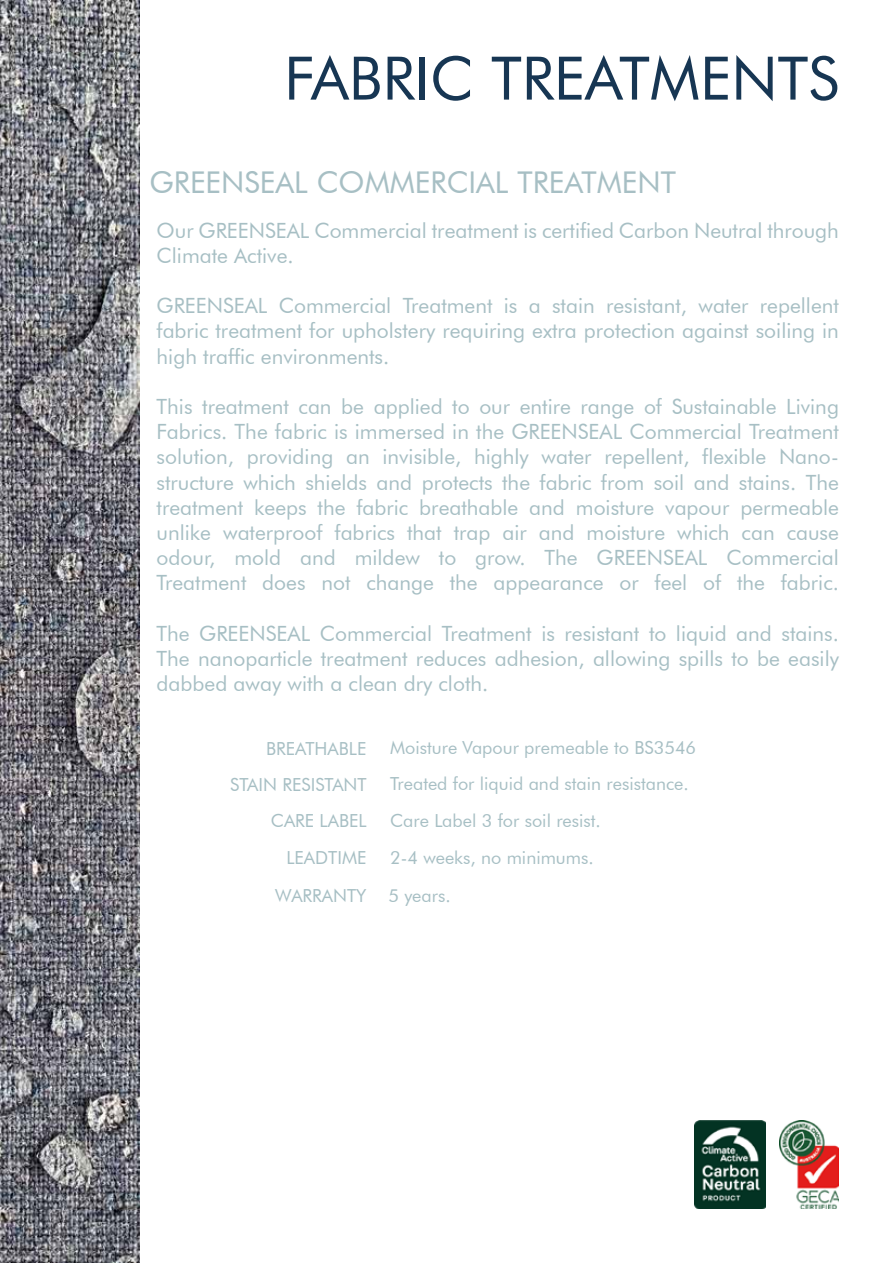
<style>
.page{position:relative;width:893px;height:1263px;background:#fff}
.page>*{position:absolute;margin:0;border:0;box-sizing:border-box;transform-origin:0 0}
.t1{font:60px "Futura BT";color:#173653}
.t2{font:30px "Futura BT";color:#a7bfc4}
.t3{font:21px/25.2px "Futura BT";color:#a7bfc4;text-align:justify}
.t4{font:18px/35.4px "Futura BT";color:#a7bfc4}
.s1{color:#a8bdc1}
</style>
<div class="page">
<img style="left:0;top:0;width:139px;height:1263px">
<img style="left:695px;top:1121px;width:70px;height:88px">
<img style="left:780px;top:1121px;width:59px;height:88px">
<h1 class="t1" style="left:284px;top:42px;width:556px">FABRIC TREATMENTS</h1>
<h2 class="t2" style="left:150px;top:164px;width:528px">GREENSEAL COMMERCIAL TREATMENT</h2>
<p class="t3" style="left:157px;top:217px;width:684px">Our GREENSEAL Commercial treatment is certified Carbon Neutral through<br>Climate Active.</p>
<p class="t3" style="left:157px;top:293px;width:684px">GREENSEAL Commercial Treatment is a stain resistant, water repellent fabric treatment for upholstery requiring extra protection against soiling in high traffic environments.</p>
<p class="t3" style="left:157px;top:394px;width:684px">This treatment can be applied to our entire range of Sustainable Living Fabrics. The fabric is immersed in the GREENSEAL Commercial Treatment solution, providing an invisible, highly water repellent, flexible Nano&shy;structure which shields and protects the fabric from soil and stains. The treatment keeps the fabric breathable and moisture vapour permeable unlike waterproof fabrics that trap air and moisture which can cause odour, mold and mildew to grow. The GREENSEAL Commercial Treatment does not change the appearance or feel of the fabric.</p>
<p class="t3" style="left:157px;top:620px;width:684px">The GREENSEAL Commercial Treatment is resistant to liquid and stains.<br>The nanoparticle treatment reduces adhesion, allowing spills to be easily dabbed away with a clean dry cloth.</p>
<p class="t4" style="left:230px;top:730px;width:138px;line-height:36px;text-align:right">BREATHABLE<br>STAIN RESISTAN<span class="s1">T</span></p>
<p class="t4" style="left:390px;top:730px;width:308px">Moisture Vapour premeable to BS3546<br>Treated for liquid and stain resistance.</p>
<p class="t4" style="left:271px;top:803px;width:97px">CARE LABEL</p>
<p class="t4" style="left:390px;top:803px;width:212px">Care Label 3 for soil resist.</p>
<p class="t4" style="left:286px;top:840px;width:82px">LEADTIME</p>
<p class="t4" style="left:390px;top:840px;width:205px">2-4 weeks, no minimums.</p>
<p class="t4" style="left:275px;top:877px;width:177px">WARRANTY 5 years.</p>
</div>
